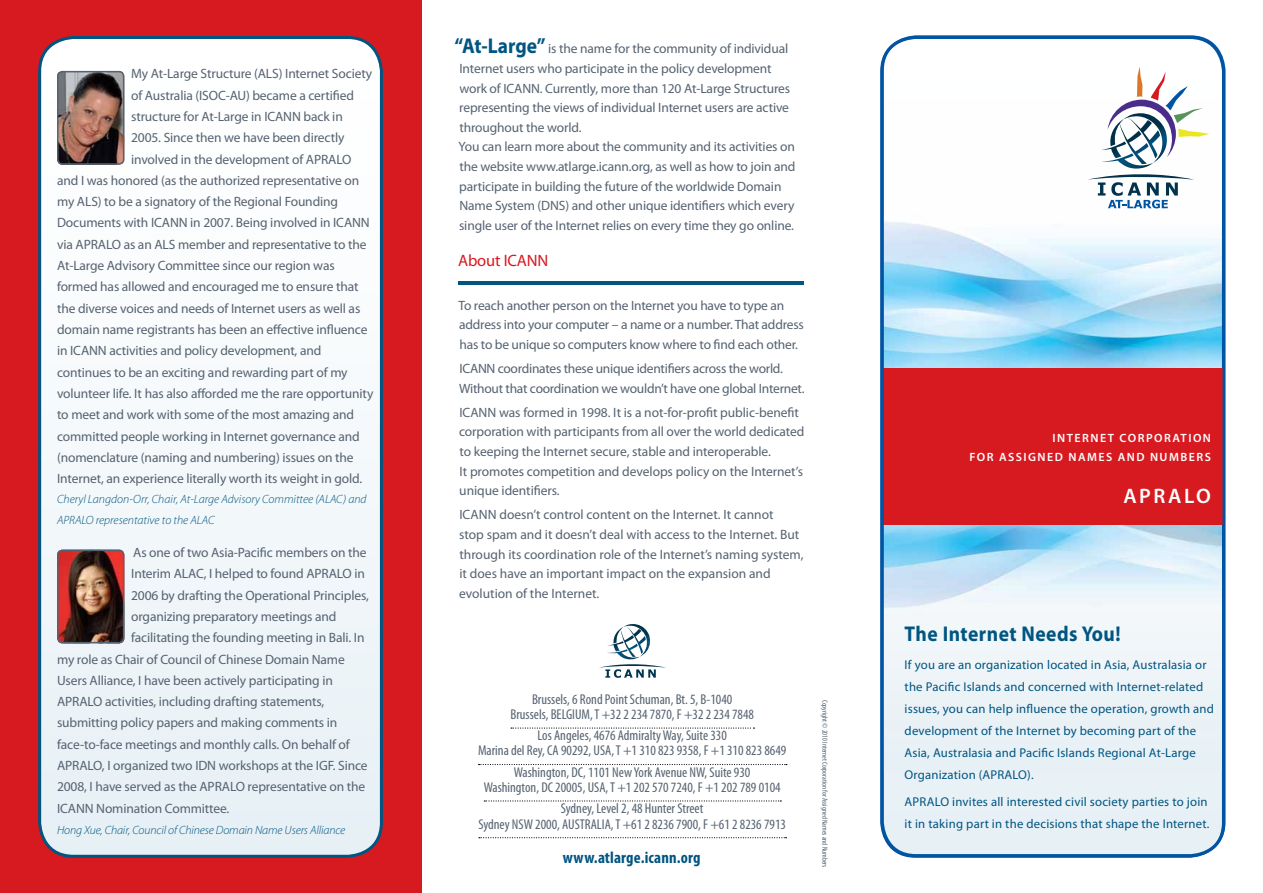
<style>
.page{position:relative;width:1263px;height:893px;background:#fff}
.page>*{position:absolute;margin:0;border:0;box-sizing:border-box;transform-origin:0 0}
.t1{font:700 21.45px "Myriad Pro";letter-spacing:.025em;color:#005581;scale:.91 1}
.t2{font:600 21px "Myriad Pro";letter-spacing:.12em;color:#fff}
.t3{font:700 condensed 16.5px "Myriad Pro";letter-spacing:.01em;color:#005581}
.t4{font:16.5px "Myriad Pro";letter-spacing:-.01em;color:#d71920}
.t5{font:condensed 14.25px/14.9px "Myriad Pro";color:#556270;text-align:center}
.t6{font:13.5px/19.6px "Myriad Pro";letter-spacing:-.01em;color:#556270}
.t7{font:12.75px/21.9px "Myriad Pro";letter-spacing:.015em;color:#005581}
.t8{font:italic 300 12px/20.2px "Myriad Pro";color:#005581}
.t9{font:600 12px/19.2px "Myriad Pro";letter-spacing:.12em;color:#fff;text-align:right}
.t10{font:condensed 7.5px "Myriad Pro";color:#556270}
.s1{font-weight:700;font-size:21.45px;color:#005581}
</style>
<div class="page">
<svg style="left:882px;top:38px;width:341px;height:818px"></svg>
<img style="left:885px;top:100px;width:336px;height:268px">
<div style="left:883px;top:445px;width:339px;height:326px;background:#ecf3f7"></div>
<img style="left:885px;top:525px;width:336px;height:98px">
<div style="left:0;top:0;width:421px;height:893px;background:#d71920"></div>
<svg style="left:40px;top:38px;width:341px;height:818px;background:#f3f7f9"></svg>
<div style="left:38px;top:36px;width:345px;height:822px;border:3px solid #005581;border-radius:34px"></div>
<div style="left:881px;top:368px;width:343px;height:157px;background:#d71920"></div>
<div style="left:881px;top:35px;width:344px;height:822px;border:3px solid #0054a4;border-radius:34px"></div>
<svg style="left:1107px;top:67px;width:102px;height:90px"></svg>
<img style="left:1101px;top:113px;width:67px;height:57px">
<svg style="left:1087px;top:172px;width:107px;height:36px"></svg>
<svg style="left:511px;top:727px;width:243px;height:2px"></svg>
<svg style="left:479px;top:764px;width:308px;height:1px"></svg>
<svg style="left:484px;top:800px;width:297px;height:1px"></svg>
<svg style="left:479px;top:837px;width:307px;height:1px"></svg>
<hr style="left:459px;top:282px;width:345px;height:3px;background:#005581">
<svg style="left:599px;top:624px;width:67px;height:54px"></svg>
<img style="left:57px;top:71px;width:67px;height:94px">
<div style="left:57px;top:71px;width:67px;height:94px;border:2px solid #556270;border-radius:5px"></div>
<img style="left:57px;top:550px;width:67px;height:93px">
<div style="left:57px;top:550px;width:67px;height:93px;border:2px solid #556270;border-radius:5px"></div>
<p class="t6" style="left:131px;top:64px;width:243px">My At-Large Structure (ALS) Internet Society</p>
<p class="t6" style="left:131px;top:85px;width:224px">of Australia (ISOC-AU) became a certified</p>
<p class="t6" style="left:131px;top:106px;width:213px">structure for At-Large in ICANN back in</p>
<p class="t6" style="left:131px;top:128px;width:215px">2005. Since then we have been directly</p>
<p class="t6" style="left:131px;top:149px;width:222px">involved in the development of APRALO</p>
<p class="t6" style="left:57px;top:170px;width:304px">and I was honored (as the authorized representative on</p>
<p class="t6" style="left:57px;top:192px;width:282px">my ALS) to be a signatory of the Regional Founding</p>
<p class="t6" style="left:57px;top:213px;width:314px">Documents with ICANN in 2007. Being involved in ICANN</p>
<p class="t6" style="left:57px;top:234px;width:311px">via APRALO as an ALS member and representative to the</p>
<p class="t6" style="left:57px;top:255px;width:279px">At-Large Advisory Committee since our region was</p>
<p class="t6" style="left:57px;top:277px;width:303px">formed has allowed and encouraged me to ensure that</p>
<p class="t6" style="left:57px;top:298px;width:305px">the diverse voices and needs of Internet users as well as</p>
<p class="t6" style="left:57px;top:319px;width:312px">domain name registrants has been an effective influence</p>
<p class="t6" style="left:57px;top:341px;width:266px">in ICANN activities and policy development, and</p>
<p class="t6" style="left:57px;top:362px;width:292px">continues to be an exciting and rewarding part of my</p>
<p class="t6" style="left:57px;top:383px;width:318px">volunteer life. It has also afforded me the rare opportunity</p>
<p class="t6" style="left:57px;top:405px;width:298px">to meet and work with some of the most amazing and</p>
<p class="t6" style="left:57px;top:426px;width:304px">committed people working in Internet governance and</p>
<p class="t6" style="left:57px;top:447px;width:298px">(nomenclature (naming and numbering) issues on the</p>
<p class="t6" style="left:57px;top:469px;width:307px">Internet, an experience literally worth its weight in gold.</p>
<p class="t8" style="left:57px;top:489px;width:311px">Cheryl Langdon-Orr, Chair, At-Large Advisory Committee (ALAC) and<br>APRALO representative to the ALAC</p>
<p class="t6" style="left:133px;top:542px;width:235px">As one of two Asia-Pacific members on the</p>
<p class="t6" style="left:131px;top:564px;width:235px">Interim ALAC, I helped to found APRALO in</p>
<p class="t6" style="left:131px;top:585px;width:239px">2006 by drafting the Operational Principles,</p>
<p class="t6" style="left:131px;top:606px;width:207px">organizing preparatory meetings and</p>
<p class="t6" style="left:131px;top:628px;width:235px">facilitating the founding meeting in Bali. In</p>
<p class="t6" style="left:57px;top:649px;width:289px">my role as Chair of Council of Chinese Domain Name</p>
<p class="t6" style="left:57px;top:670px;width:277px">Users Alliance, I have been actively participating in</p>
<p class="t6" style="left:57px;top:692px;width:269px">APRALO activities, including drafting statements,</p>
<p class="t6" style="left:57px;top:713px;width:282px">submitting policy papers and making comments in</p>
<p class="t6" style="left:57px;top:734px;width:294px">face-to-face meetings and monthly calls. On behalf of</p>
<p class="t6" style="left:57px;top:755px;width:312px">APRALO, I organized two IDN workshops at the IGF. Since</p>
<p class="t6" style="left:57px;top:777px;width:310px">2008, I have served as the APRALO representative on the</p>
<p class="t6" style="left:57px;top:798px;width:174px">ICANN Nomination Committee.</p>
<p class="t8" style="left:57px;top:820px;width:290px">Hong Xue, Chair, Council of Chinese Domain Name Users Alliance</p>
<p class="t6" style="left:455px;top:39px;width:342px"><span class="s1">“At-Large”</span> is the name for the community of individual Internet users who participate in the policy development work of ICANN. Currently, more than 120 At-Large Structures representing the views of individual Internet users are active throughout the world.<br>You can learn more about the community and its activities on the website www.atlarge.icann.org, as well as how to join and participate in building the future of the worldwide Domain Name System (DNS) and other unique identifiers which every single user of the Internet relies on every time they go online.</p>
<p class="t4" style="left:458px;top:250px;width:92px">About ICANN</p>
<p class="t6" style="left:458px;top:295px;width:347px">To reach another person on the Internet you have to type an address into your computer – a name or a number. That address has to be unique so computers know where to find each other.</p>
<p class="t6" style="left:459px;top:359px;width:347px">ICANN coordinates these unique identifiers across the world.<br>Without that coordination we wouldn’t have one global Internet.</p>
<p class="t6" style="left:459px;top:402px;width:347px">ICANN was formed in 1998. It is a not-for-profit public-benefit corporation with participants from all over the world dedicated to keeping the Internet secure, stable and interoperable.<br>It promotes competition and develops policy on the Internet’s unique identifiers.</p>
<p class="t6" style="left:459px;top:505px;width:346px">ICANN doesn’t control content on the Internet. It cannot<br>stop spam and it doesn’t deal with access to the Internet. But through its coordination role of the Internet’s naming system, it does have an important impact on the expansion and evolution of the Internet.</p>
<p class="t5" style="left:510px;top:692px;width:245px">Brussels, 6 Rond Point Schuman, Bt. 5, B-1040<br>Brussels, BELGIUM, T +32 2 234 7870, F +32 2 234 7848</p>
<p class="t5" style="left:478px;top:729px;width:310px">Los Angeles, 4676 Admiralty Way, Suite 330<br>Marina del Rey, CA 90292, USA, T +1 310 823 9358, F +1 310 823 8649</p>
<p class="t5" style="left:484px;top:765px;width:298px">Washington, DC, 1101 New York Avenue NW, Suite 930<br>Washington, DC 20005, USA, T +1 202 570 7240, F +1 202 789 0104</p>
<p class="t5" style="left:478px;top:801px;width:309px">Sydney, Level 2, 48 Hunter Street<br>Sydney NSW 2000, AUSTRALIA, T +61 2 8236 7900, F +61 2 8236 7913</p>
<p class="t3" style="left:563px;top:849px;width:139px">www.atlarge.icann.org</p>
<p class="t10" style="left:829px;top:700px;width:169px;rotate:90deg">Copyright © 2010 Internet Corporation for Assigned Names and Numbers</p>
<p class="t9" style="left:969px;top:428px;width:243px">INTERNET CORPORATION<br>FOR ASSIGNED NAMES AND NUMBERS</p>
<h2 class="t2" style="left:1123px;top:483px;width:89px">APRALO</h2>
<h1 class="t1" style="left:904px;top:620px;width:239px">The Internet Needs You!</h1>
<p class="t7" style="left:904px;top:654px;width:311px">If you are an organization located in Asia, Australasia or the Pacific Islands and concerned with Internet-related issues, you can help influence the operation, growth and development of the Internet by becoming part of the Asia, Australasia and Pacific Islands Regional At-Large Organization (APRALO).</p>
<p class="t7" style="left:904px;top:790px;width:306px">APRALO invites all interested civil society parties to join it in taking part in the decisions that shape the Internet.</p>
</div>
